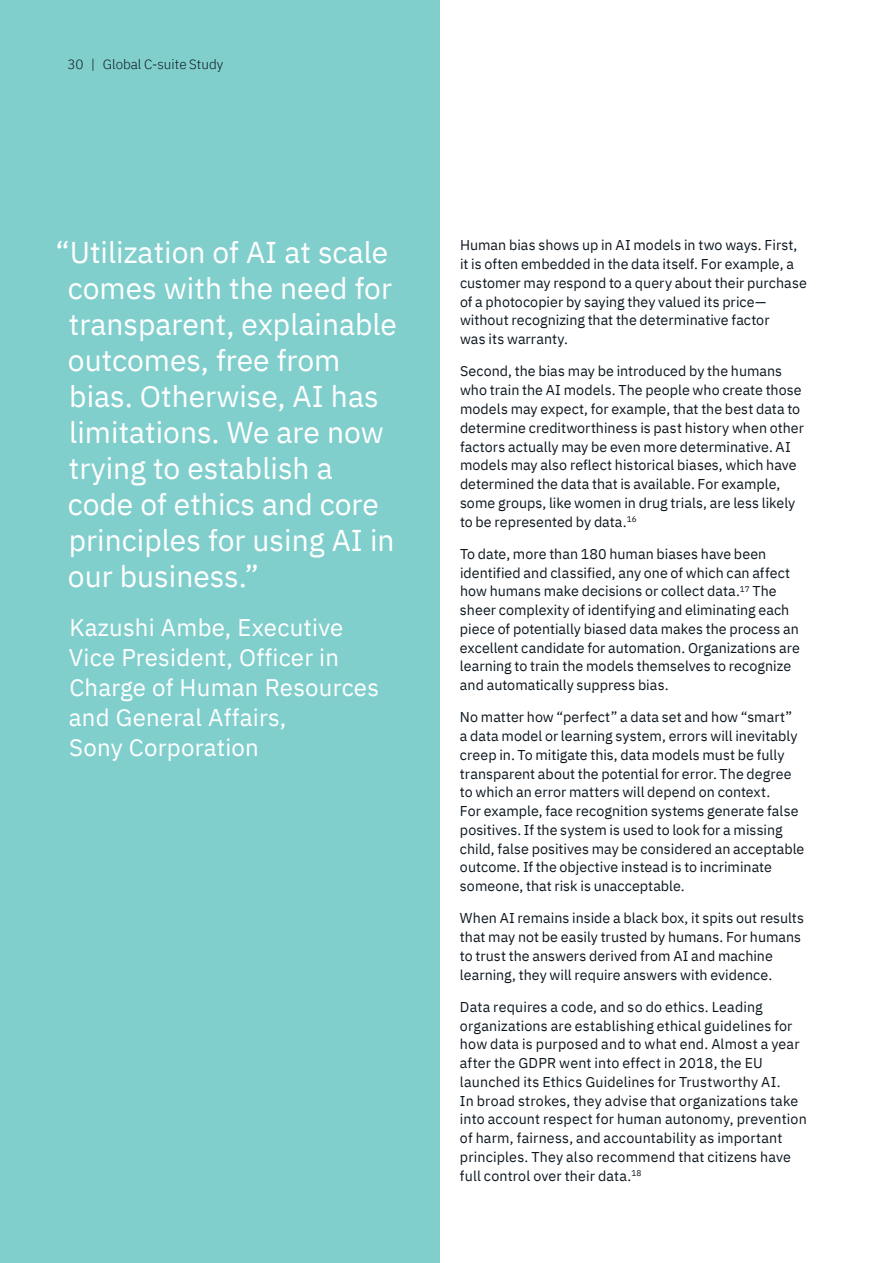
<style>
.page{position:relative;width:893px;height:1263px;background:#fff}
.page>*{position:absolute;margin:0;border:0;box-sizing:border-box;transform-origin:0 0}
.t1{font:30px/36px "IBM Plex Sans";color:#fff}
.t2{font:24px/30px "IBM Plex Sans";letter-spacing:.01em;color:#fff}
.t3{font:14.25px/18.8px "IBM Plex Sans";letter-spacing:.005em;color:#0d171f}
.t4{font:300 13.5px "IBM Plex Sans";color:#0d171f}
</style>
<div class="page">
<div style="left:0;top:0;width:440px;height:1263px;background:#81cfcd"></div>
<p class="t4" style="left:67px;top:54px;width:157px">30 | Global C-suite Study</p>
<h1 class="t1" style="left:68px;top:232px;width:331px;text-indent:-12px">“Utilization of AI at scale comes with the need for transparent, explainable outcomes, free from bias. Otherwise, AI has limitations. We are now trying to establish a code of ethics and core principles for using AI in our business.”</h1>
<h2 class="t2" style="left:69px;top:611px;width:312px">Kazushi Ambe, Executive<br>Vice President, Officer in<br>Charge of Human Resources and General Affairs,<br>Sony Corporation</h2>
<p class="t3" style="left:460px;top:235px;width:348px">Human bias shows up in AI models in two ways. First, it is often embedded in the data itself. For example, a customer may respond to a query about their purchase of a photocopier by saying they valued its price— without recognizing that the determinative factor<br>was its warranty.</p>
<p class="t3" style="left:460px;top:361px;width:345px">Second, the bias may be introduced by the humans who train the AI models. The people who create those models may expect, for example, that the best data to determine creditworthiness is past history when other factors actually may be even more determinative. AI models may also reflect historical biases, which have determined the data that is available. For example, some groups, like women in drug trials, are less likely to be represented by data.<sup>16</sup></p>
<p class="t3" style="left:460px;top:543px;width:341px">To date, more than 180 human biases have been identified and classified, any one of which can affect how humans make decisions or collect data.<sup>17</sup> The sheer complexity of identifying and eliminating each piece of potentially biased data makes the process an excellent candidate for automation. Organizations are learning to train the models themselves to recognize and automatically suppress bias.</p>
<p class="t3" style="left:460px;top:707px;width:346px">No matter how “perfect” a data set and how “smart”<br>a data model or learning system, errors will inevitably creep in. To mitigate this, data models must be fully transparent about the potential for error. The degree to which an error matters will depend on context.<br>For example, face recognition systems generate false positives. If the system is used to look for a missing child, false positives may be considered an acceptable outcome. If the objective instead is to incriminate someone, that risk is unacceptable.</p>
<p class="t3" style="left:460px;top:908px;width:346px">When AI remains inside a black box, it spits out results that may not be easily trusted by humans. For humans to trust the answers derived from AI and machine learning, they will require answers with evidence.</p>
<p class="t3" style="left:460px;top:996px;width:348px">Data requires a code, and so do ethics. Leading organizations are establishing ethical guidelines for how data is purposed and to what end. Almost a year after the GDPR went into effect in 2018, the EU launched its Ethics Guidelines for Trustworthy AI.<br>In broad strokes, they advise that organizations take into account respect for human autonomy, prevention of harm, fairness, and accountability as important principles. They also recommend that citizens have full control over their data.<sup>18</sup></p>
</div>
